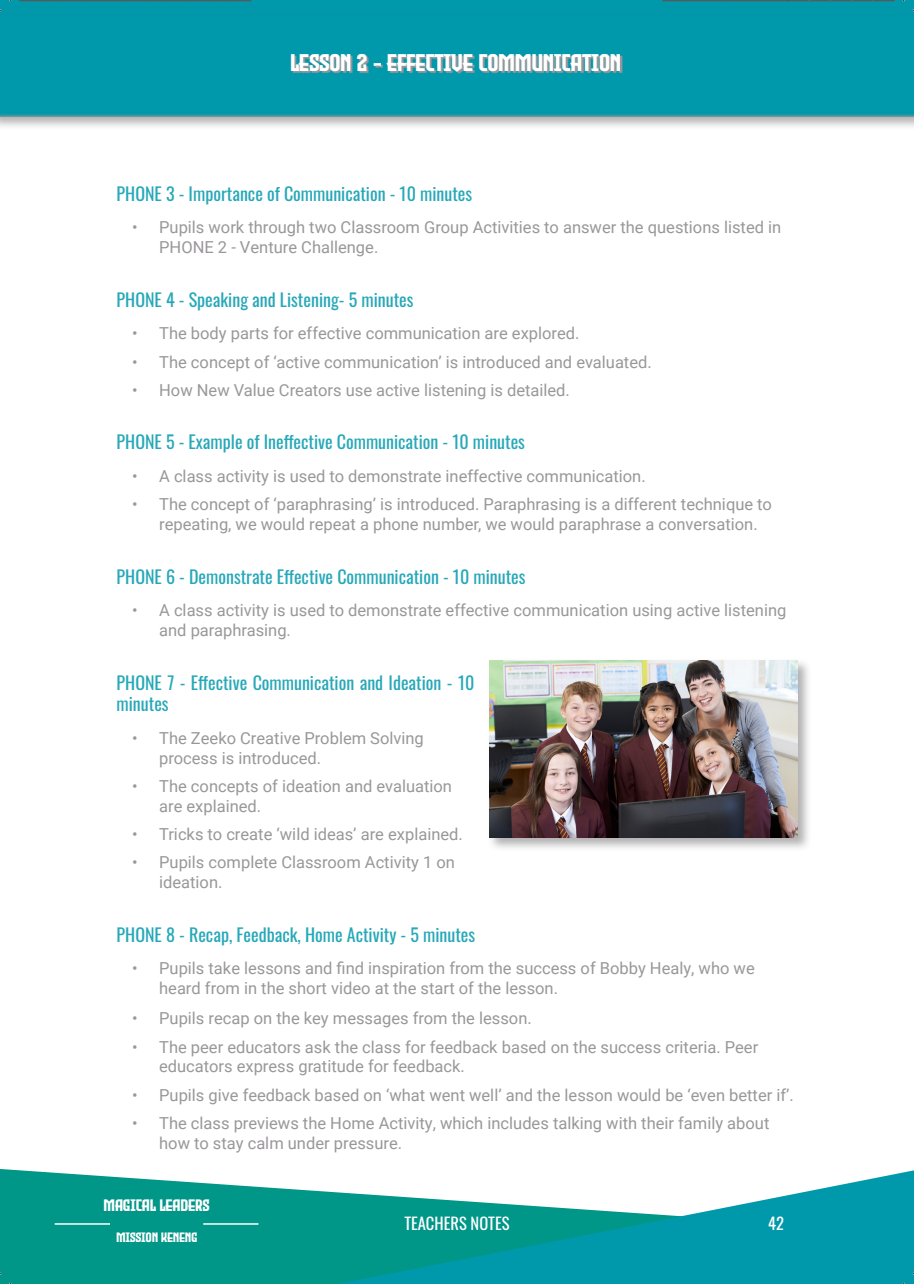
<style>
.page{position:relative;width:914px;height:1284px;background:#fff}
.page>*{position:absolute;margin:0;border:0;box-sizing:border-box;transform-origin:0 0}
.t1{font:24px "Evil Empire";color:#fff}
.Instructions_Title_-_Teachers_Section{font:18px/21.6px "Oswald";color:#26a8b8}
.t2{font:16.5px/19.8px "Roboto";color:#999799}
.t3{font:16.5px "Oswald";color:#fff}
.t4{font:16.5px "Evil Empire";color:#fff}
.t5{font:13.5px "Evil Empire";color:#fff}
</style>
<div class="page">
<div style="left:487px;top:658px;width:324px;height:193px;background:#999799;opacity:.75"></div>
<img style="left:489px;top:660px;width:308px;height:177px">
<svg style="left:0;top:1169px;width:281px;height:114px;background:#16a093"></svg>
<svg style="left:281px;top:1170px;width:632px;height:113px"></svg>
<hr style="left:55px;top:1223px;width:55px;height:1px;background:#fff">
<hr style="left:203px;top:1223px;width:55px;height:1px;background:#fff">
<div style="left:0;top:0;width:913px;height:117px;background:#0098ab"></div>
<div style="left:0;top:8px;width:913px;height:122px;background:#999799;opacity:.75"></div>
<svg style="left:0;top:9px;width:913px;height:107px"></svg>
<svg style="left:292px;top:55px;width:330px;height:19px"></svg>
<svg style="left:19px;top:0;width:233px;height:1px"></svg>
<svg style="left:662px;top:0;width:232px;height:1px"></svg>
<h1 class="t1" style="left:291px;top:50px;width:332px">LESSON 2 - EFFECTIVE COMMUNICATION</h1>
<p class="Instructions_Title_-_Teachers_Section" style="left:117px;top:181px;width:357px">PHONE 3 - Importance of Communication - 10 minutes</p>
<p class="t2" style="left:159px;top:217px;width:623px;text-indent:-27px">• Pupils work through two Classroom Group Activities to answer the questions listed in<br>PHONE 2 - Venture Challenge.</p>
<p class="Instructions_Title_-_Teachers_Section" style="left:117px;top:287px;width:298px">PHONE 4 - Speaking and Listening- 5 minutes</p>
<p class="t2" style="left:132px;top:323px;width:449px">• The body parts for effective communication are explored.</p>
<p class="t2" style="left:132px;top:351px;width:521px">• The concept of ‘active communication’ is introduced and evaluated.</p>
<p class="t2" style="left:132px;top:379px;width:439px">• How New Value Creators use active listening is detailed.</p>
<p class="Instructions_Title_-_Teachers_Section" style="left:117px;top:429px;width:410px">PHONE 5 - Example of Ineffective Communication - 10 minutes</p>
<p class="t2" style="left:132px;top:465px;width:515px">• A class activity is used to demonstrate ineffective communication.</p>
<p class="t2" style="left:159px;top:494px;width:614px;text-indent:-27px">• The concept of ‘paraphrasing’ is introduced. Paraphrasing is a different technique to repeating, we would repeat a phone number, we would paraphrase a conversation.</p>
<p class="Instructions_Title_-_Teachers_Section" style="left:117px;top:564px;width:410px">PHONE 6 - Demonstrate Effective Communication - 10 minutes</p>
<p class="t2" style="left:159px;top:600px;width:628px;text-indent:-27px">• A class activity is used to demonstrate effective communication using active listening and paraphrasing.</p>
<p class="Instructions_Title_-_Teachers_Section" style="left:117px;top:669px;width:359px">PHONE 7 - Effective Communication and Ideation - 10 minutes</p>
<p class="t2" style="left:159px;top:727px;width:266px;text-indent:-27px">• The Zeeko Creative Problem Solving process is introduced.</p>
<p class="t2" style="left:159px;top:775px;width:294px;text-indent:-27px">• The concepts of ideation and evaluation are explained.</p>
<p class="t2" style="left:132px;top:823px;width:332px">• Tricks to create ‘wild ideas’ are explained.</p>
<p class="t2" style="left:159px;top:852px;width:297px;text-indent:-27px">• Pupils complete Classroom Activity 1 on ideation.</p>
<p class="Instructions_Title_-_Teachers_Section" style="left:117px;top:921px;width:360px">PHONE 8 - Recap, Feedback, Home Activity - 5 minutes</p>
<p class="t2" style="left:159px;top:957px;width:597px;text-indent:-27px">• Pupils take lessons and find inspiration from the success of Bobby Healy, who we heard from in the short video at the start of the lesson.</p>
<p class="t2" style="left:132px;top:1007px;width:401px">• Pupils recap on the key messages from the lesson.</p>
<p class="t2" style="left:159px;top:1036px;width:600px;text-indent:-27px">• The peer educators ask the class for feedback based on the success criteria. Peer educators express gratitude for feedback.</p>
<p class="t2" style="left:132px;top:1084px;width:663px">• Pupils give feedback based on ‘what went well’ and the lesson would be ‘even better if’.</p>
<p class="t2" style="left:159px;top:1112px;width:611px;text-indent:-27px">• The class previews the Home Activity, which includes talking with their family about how to stay calm under pressure.</p>
<p class="t4" style="left:104px;top:1196px;width:107px">MAGICAL LEADERS</p>
<p class="t5" style="left:117px;top:1230px;width:83px">MISSION KENENG</p>
<p class="t3" style="left:404px;top:1208px;width:107px">TEACHERS NOTES</p>
<p class="t3" style="left:768px;top:1208px;width:17px">42</p>
</div>
